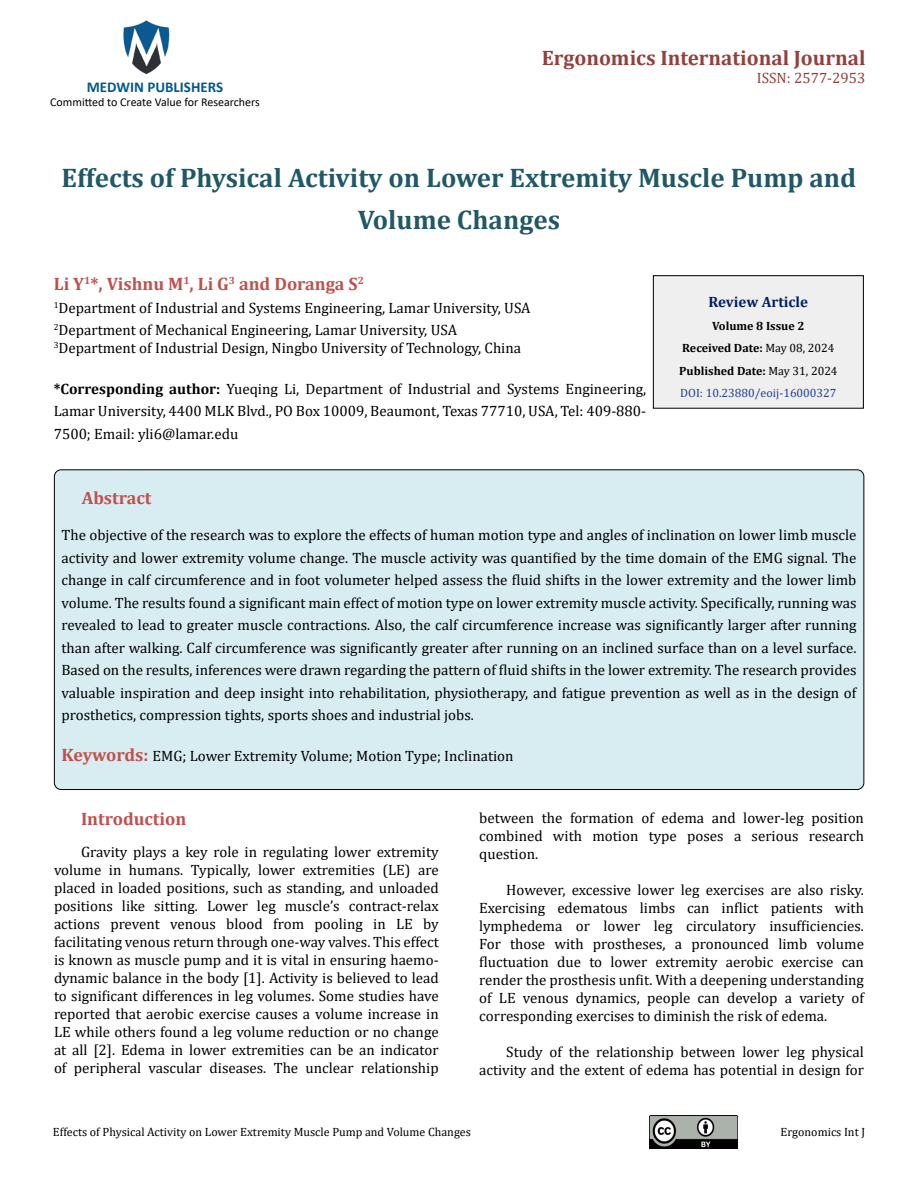
<style>
.page{position:relative;width:918px;height:1188px;background:#fff}
.page>*{position:absolute;margin:0;border:0;box-sizing:border-box;transform-origin:0 0}
.t1{font:700 27px/42px "Cambria";color:#215868;text-align:center}
.t2{font:700 21px "Cambria";color:#953f3c}
.t3{font:700 18px "Cambria";color:#c0504d}
.t4{font:15px/18px "Cambria";color:#000;text-align:justify}
.t5{font:700 15px "Calibri";color:#005991}
.t6{font:15px "Cambria";color:#953f3c}
.t7{font:700 15px "Cambria";color:#002060}
.t8{font:700 12px/22.5px "Cambria";color:#000;text-align:center}
.t9{font:12px "Cambria";color:#000}
.t10{font:12px "Calibri";color:#000}
.s1{font-weight:700}
.s2{font-weight:400}
.s3{font-weight:400;color:#25408f}
.s4{font-weight:700;font-size:18px;color:#c0504d}
</style>
<div class="page">
<img style="left:123px;top:20px;width:47px;height:55px">
<img style="left:649px;top:1115px;width:89px;height:34px">
<div style="left:653px;top:276px;width:210px;height:132px;background:#efefef"></div>
<div style="left:653px;top:275px;width:211px;height:134px;border:1px solid #000"></div>
<div style="left:54px;top:470px;width:810px;height:320px;background:#d8edf2;border-radius:7px"></div>
<p class="t5" style="left:87px;top:76px;width:138px">MEDWIN PUBLISHERS</p>
<p class="t10" style="left:50px;top:94px;width:211px">Committed to Create Value for Researchers</p>
<h2 class="t2" style="left:542px;top:43px;width:325px">Ergonomics International Journal</h2>
<p class="t6" style="left:757px;top:69px;width:110px">ISSN: 2577-2953</p>
<h1 class="t1" style="left:62px;top:156px;width:796px">Effects of Physical Activity on Lower Extremity Muscle Pump and<br>Volume Changes</h1>
<p class="t3" style="left:54px;top:272px;width:312px">Li Y<sup>1</sup>*, Vishnu M<sup>1</sup>, Li G<sup>3</sup> and Doranga S<sup>2</sup></p>
<p class="t4" style="left:54px;top:296px;width:478px;line-height:22.5px"><sup>1</sup>Department of Industrial and Systems Engineering, Lamar University, USA<br><sup>2</sup>Department of Mechanical Engineering, Lamar University, USA</p>
<p class="t4" style="left:54px;top:339px;width:469px"><sup>3</sup>Department of Industrial Design, Ningbo University of Technology, China</p>
<p class="t4" style="left:54px;top:377px;width:594px;line-height:22.5px"><span class="s1">*Corresponding author:</span> Yueqing Li, Department of Industrial and Systems Engineering, Lamar University, 4400 MLK Blvd., PO Box 10009, Beaumont, Texas 77710, USA, Tel: 409-880- 7500; Email: yli6@lamar.edu</p>
<p class="t7" style="left:709px;top:292px;width:101px">Review Article</p>
<p class="t8" style="left:679px;top:314px;width:160px">Volume 8 Issue 2<br>Received Date: <span class="s2">May 08, 2024<br></span>Published Date: <span class="s2">May 31, 2024<br></span><span class="s3">DOI: 10.23880/eoij-16000327</span></p>
<p class="t3" style="left:82px;top:486px;width:71px">Abstract</p>
<p class="t4" style="left:62px;top:524px;width:797px;line-height:22.5px">The objective of the research was to explore the effects of human motion type and angles of inclination on lower limb muscle activity and lower extremity volume change. The muscle activity was quantified by the time domain of the EMG signal. The change in calf circumference and in foot volumeter helped assess the fluid shifts in the lower extremity and the lower limb volume. The results found a significant main effect of motion type on lower extremity muscle activity. Specifically, running was revealed to lead to greater muscle contractions. Also, the calf circumference increase was significantly larger after running than after walking. Calf circumference was significantly greater after running on an inclined surface than on a level surface.<br>Based on the results, inferences were drawn regarding the pattern of fluid shifts in the lower extremity. The research provides valuable inspiration and deep insight into rehabilitation, physiotherapy, and fatigue prevention as well as in the design of prosthetics, compression tights, sports shoes and industrial jobs.</p>
<p class="t4" style="left:62px;top:747px;width:454px"><span class="s4">Keywords:</span> EMG; Lower Extremity Volume; Motion Type; Inclination</p>
<p class="t3" style="left:81px;top:806px;width:107px">Introduction</p>
<p class="t4" style="left:54px;top:842px;width:386px;text-indent:27px">Gravity plays a key role in regulating lower extremity volume in humans. Typically, lower extremities (LE) are placed in loaded positions, such as standing, and unloaded positions like sitting. Lower leg muscle’s contract-relax actions prevent venous blood from pooling in LE by facilitating venous return through one-way valves. This effect is known as muscle pump and it is vital in ensuring haemo&shy;dynamic balance in the body [1]. Activity is believed to lead to significant differences in leg volumes. Some studies have reported that aerobic exercise causes a volume increase in LE while others found a leg volume reduction or no change at all [2]. Edema in lower extremities can be an indicator of peripheral vascular diseases. The unclear relationship</p>
<p class="t4" style="left:479px;top:809px;width:386px">between the formation of edema and lower-leg position combined with motion type poses a serious research question.</p>
<p class="t4" style="left:479px;top:881px;width:386px;text-indent:27px">However, excessive lower leg exercises are also risky.<br>Exercising edematous limbs can inflict patients with lymphedema or lower leg circulatory insufficiencies.<br>For those with prostheses, a pronounced limb volume fluctuation due to lower extremity aerobic exercise can render the prosthesis unfit. With a deepening understanding of LE venous dynamics, people can develop a variety of corresponding exercises to diminish the risk of edema.</p>
<p class="t4" style="left:479px;top:1043px;width:386px;text-align:right">Study of the relationship between lower leg physical activity and the extent of edema has potential in design for</p>
<p class="t9" style="left:53px;top:1125px;width:420px">Effects of Physical Activity on Lower Extremity Muscle Pump and Volume Changes</p>
<p class="t9" style="left:781px;top:1125px;width:86px">Ergonomics Int J</p>
</div>
